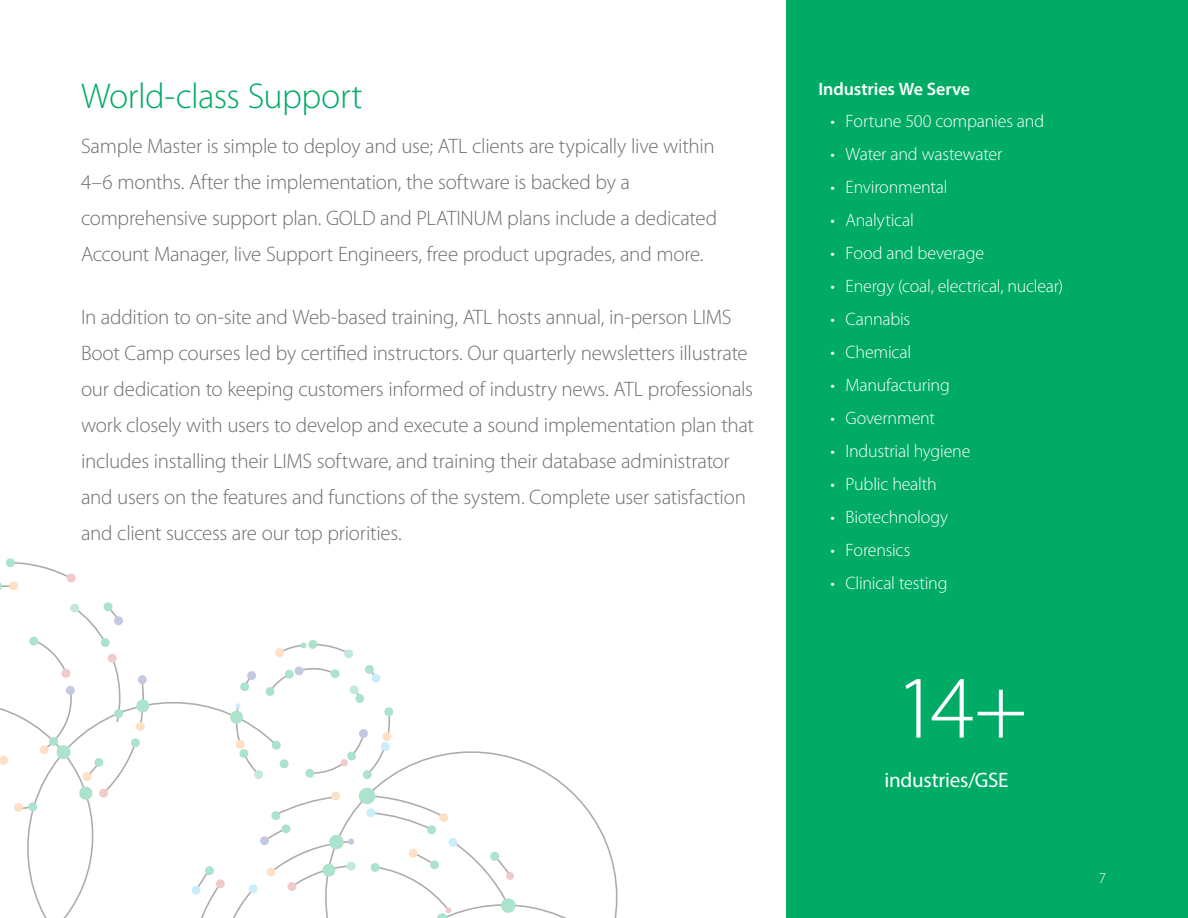
<style>
.page{position:relative;width:1188px;height:918px;background:#fff}
.page>*{position:absolute;margin:0;border:0;box-sizing:border-box;transform-origin:0 0}
.t1{font:300 90px "Myriad Pro";color:#fff}
.t2{font:300 36px "Myriad Pro";letter-spacing:-.015em;color:#00ab66}
.t3{font:300 21px/36px "Myriad Pro";letter-spacing:-.015em;color:#6d6e71}
.t4{font:21px "Myriad Pro";letter-spacing:-.01em;color:#fff}
.t5{font:300 18px "Myriad Pro";letter-spacing:-.015em;color:#fff}
.t6{font:600 18px "Myriad Pro";letter-spacing:-.005em;color:#fff}
.t7{font:300 15px "Myriad Pro";color:#fff}
</style>
<div class="page">
<div style="left:786px;top:0;width:402px;height:918px;background:#00ab66"></div>
<svg style="left:375px;top:751px;width:243px;height:167px"></svg>
<svg style="left:0;top:558px;width:150px;height:360px"></svg>
<svg style="left:191px;top:787px;width:417px;height:131px"></svg>
<svg style="left:229px;top:640px;width:165px;height:140px"></svg>
<h2 class="t2" style="left:81px;top:74px;width:283px">World-class Support</h2>
<p class="t3" style="left:81px;top:128px;width:638px">Sample Master is simple to deploy and use; ATL clients are typically live within 4–6 months. After the implementation, the software is backed by a comprehensive support plan. GOLD and PLATINUM plans include a dedicated Account Manager, live Support Engineers, free product upgrades, and more.</p>
<p class="t3" style="left:81px;top:299px;width:675px">In addition to on-site and Web-based training, ATL hosts annual, in-person LIMS Boot Camp courses led by certified instructors. Our quarterly newsletters illustrate our dedication to keeping customers informed of industry news. ATL professionals work closely with users to develop and execute a sound implementation plan that includes installing their LIMS software, and training their database administrator and users on the features and functions of the system. Complete user satisfaction and client success are our top priorities.</p>
<p class="t6" style="left:819px;top:77px;width:153px">Industries We Serve</p>
<p class="t5" style="left:831px;top:111px;width:215px">• Fortune 500 companies and</p>
<p class="t5" style="left:831px;top:144px;width:173px">• Water and wastewater</p>
<p class="t5" style="left:831px;top:177px;width:118px">• Environmental</p>
<p class="t5" style="left:831px;top:210px;width:85px">• Analytical</p>
<p class="t5" style="left:831px;top:243px;width:155px">• Food and beverage</p>
<p class="t5" style="left:831px;top:276px;width:234px">• Energy (coal, electrical, nuclear)</p>
<p class="t5" style="left:831px;top:309px;width:81px">• Cannabis</p>
<p class="t5" style="left:831px;top:342px;width:82px">• Chemical</p>
<p class="t5" style="left:831px;top:375px;width:121px">• Manufacturing</p>
<p class="t5" style="left:831px;top:408px;width:106px">• Government</p>
<p class="t5" style="left:831px;top:441px;width:141px">• Industrial hygiene</p>
<p class="t5" style="left:831px;top:474px;width:108px">• Public health</p>
<p class="t5" style="left:831px;top:507px;width:119px">• Biotechnology</p>
<p class="t5" style="left:831px;top:540px;width:81px">• Forensics</p>
<p class="t5" style="left:831px;top:573px;width:118px">• Clinical testing</p>
<h1 class="t1" style="left:895px;top:653px;width:134px">14+</h1>
<p class="t4" style="left:884px;top:767px;width:126px">industries/GSE</p>
<p class="t7" style="left:1099px;top:869px;width:9px">7</p>
</div>
